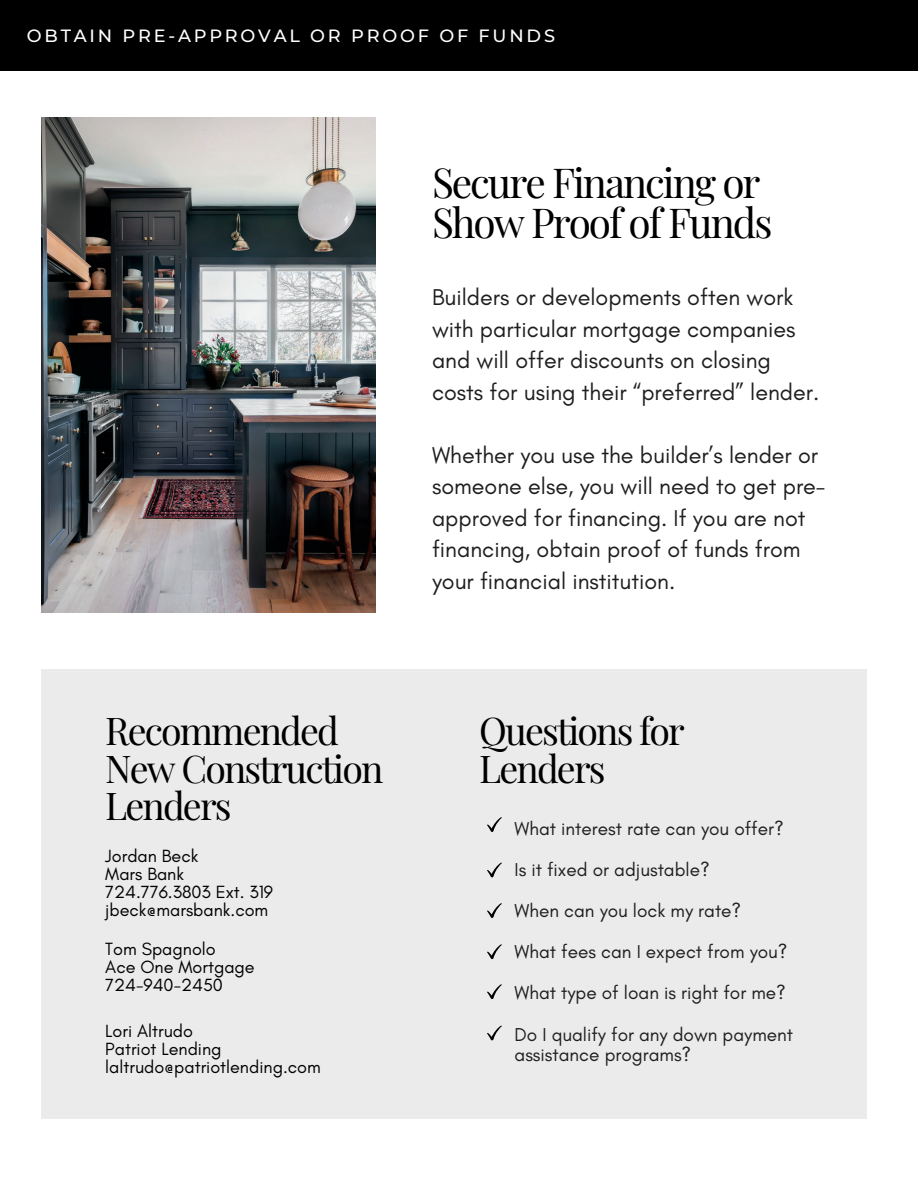
<style>
.page{position:relative;width:918px;height:1188px;background:#fff}
.page>*{position:absolute;margin:0;border:0;box-sizing:border-box;transform-origin:0 0}
.t1{font:40.5px/40.5px "Playfair Display";letter-spacing:-.05em;color:#000}
.t2{font:37.5px/37.2px "Playfair Display";letter-spacing:-.05em;color:#000}
.t3{font:23.25px/31.5px "Glacial Indifference";color:#1e1e1e}
.t4{font:19.05px/41.2px "Glacial Indifference";color:#1e1e1e}
.t5{font:18px/18px "Glacial Indifference";color:#000}
.t6{font:500 17.7px "Montserrat";letter-spacing:.155em;color:#fff}
</style>
<div class="page">
<div style="left:0;top:0;width:918px;height:70px;background:#000"></div>
<img style="left:41px;top:117px;width:334px;height:495px">
<div style="left:41px;top:669px;width:826px;height:450px;background:#ebebeb"></div>
<svg style="left:487px;top:817px;width:15px;height:15px"></svg>
<svg style="left:487px;top:862px;width:15px;height:15px"></svg>
<svg style="left:487px;top:903px;width:15px;height:15px"></svg>
<svg style="left:487px;top:944px;width:15px;height:15px"></svg>
<svg style="left:487px;top:984px;width:15px;height:15px"></svg>
<svg style="left:487px;top:1025px;width:15px;height:15px"></svg>
<p class="t6" style="left:27px;top:25px;width:530px">OBTAIN PRE-APPROVAL OR PROOF OF FUNDS</p>
<h1 class="t1" style="left:432px;top:161px;width:342px">Secure Financing or<br>Show Proof of Funds</h1>
<p class="t3" style="left:432px;top:281px;width:389px">Builders or developments often work with particular mortgage companies and will offer discounts on closing costs for using their “preferred” lender.</p>
<p class="t3" style="left:432px;top:439px;width:395px">Whether you use the builder’s lender or someone else, you will need to get pre&shy;approved for financing. If you are not financing, obtain proof of funds from your financial institution.</p>
<h2 class="t2" style="left:105px;top:711px;width:280px">Recommended<br>New Construction<br>Lenders</h2>
<h2 class="t2" style="left:479px;top:711px;width:207px">Questions for<br>Lenders</h2>
<p class="t4" style="left:515px;top:807px;width:280px">What interest rate can you offer?<br>Is it fixed or adjustable?<br>When can you lock my rate?<br>What fees can I expect from you?<br>What type of loan is right for me?<br>Do I qualify for any down payment</p>
<p class="t4" style="left:515px;top:1034px;width:178px">assistance programs?</p>
<p class="t5" style="left:105px;top:847px;width:169px">Jordan Beck<br>Mars Bank<br>724.776.3803 Ext. 319 jbeck@marsbank.com</p>
<p class="t5" style="left:105px;top:940px;width:151px">Tom Spagnolo<br>Ace One Mortgage<br>724-940-2450</p>
<p class="t5" style="left:105px;top:1022px;width:217px">Lori Altrudo<br>Patriot Lending laltrudo@patriotlending.com</p>
</div>
